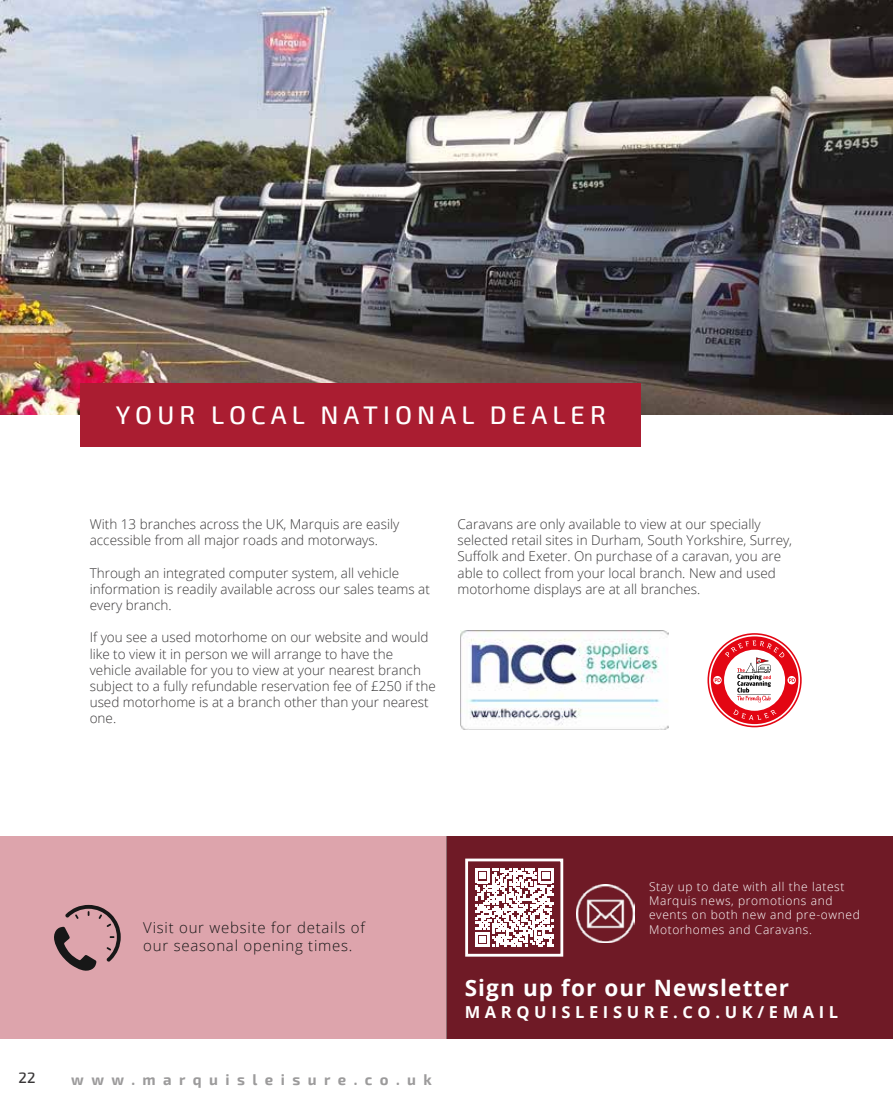
<style>
.page{position:relative;width:893px;height:1106px;background:#fff}
.page>*{position:absolute;margin:0;border:0;box-sizing:border-box;transform-origin:0 0}
.t1{font:500 25.5px "Exo 2";letter-spacing:.2em;color:#fff}
.t2{font:700 22.5px "Open Sans";letter-spacing:.05em;color:#fff}
.t3{font:700 16.5px "Open Sans";letter-spacing:.28em;color:#fff}
.t4{font:300 15px/18px "Open Sans";letter-spacing:.05em;color:#171717}
.t5{font:700 15px "Exo 2";letter-spacing:.495em;color:#383637}
.t6{font:500 15px "Exo 2";color:#383637}
.t7{font:300 13.5px/16.2px "Open Sans";color:#383637}
.t8{font:300 12px/14.4px "Open Sans";letter-spacing:.05em;color:#fff}
</style>
<div class="page">
<div style="left:0;top:835px;width:446px;height:203px;background:#dda4ac"></div>
<img style="left:0;top:0;width:893px;height:415px">
<div style="left:81px;top:383px;width:560px;height:64px;background:#aa1d31"></div>
<div style="left:447px;top:835px;width:446px;height:203px;background:#6f1a26"></div>
<svg style="left:707px;top:633px;width:95px;height:94px"></svg>
<img style="left:460px;top:631px;width:208px;height:98px">
<svg style="left:54px;top:905px;width:67px;height:66px"></svg>
<svg style="left:475px;top:868px;width:78px;height:78px"></svg>
<div style="left:465px;top:858px;width:98px;height:98px;border:3px solid #fff"></div>
<img style="left:577px;top:884px;width:58px;height:58px">
<h1 class="t1" style="left:116px;top:400px;width:491px">YOUR LOCAL NATIONAL DEALER</h1>
<p class="t7" style="left:90px;top:515px;width:311px">With 13 branches across the UK, Marquis are easily accessible from all major roads and motorways.</p>
<p class="t7" style="left:90px;top:564px;width:342px">Through an integrated computer system, all vehicle information is readily available across our sales teams at every branch.</p>
<p class="t7" style="left:90px;top:629px;width:348px">If you see a used motorhome on our website and would like to view it in person we will arrange to have the vehicle available for you to view at your nearest branch subject to a fully refundable reservation fee of £250 if the used motorhome is at a branch other than your nearest one.</p>
<p class="t7" style="left:458px;top:515px;width:336px">Caravans are only available to view at our specially selected retail sites in Durham, South Yorkshire, Surrey, Suffolk and Exeter. On purchase of a caravan, you are able to collect from your local branch. New and used motorhome displays are at all branches.</p>
<p class="t4" style="left:143px;top:918px;width:223px">Visit our website for details of our seasonal opening times.</p>
<p class="t6" style="left:19px;top:1069px;width:18px">22</p>
<p class="t5" style="left:71px;top:1070px;width:362px">www.marquisleisure.co.uk</p>
<p class="t8" style="left:649px;top:878px;width:212px">Stay up to date with all the latest<br>Marquis news, promotions and events on both new and pre-owned<br>Motorhomes and Caravans.</p>
<h2 class="t2" style="left:465px;top:971px;width:326px">Sign up for our Newsletter</h2>
<p class="t3" style="left:465px;top:1000px;width:375px">MARQUISLEISURE.CO.UK/EMAIL</p>
</div>
